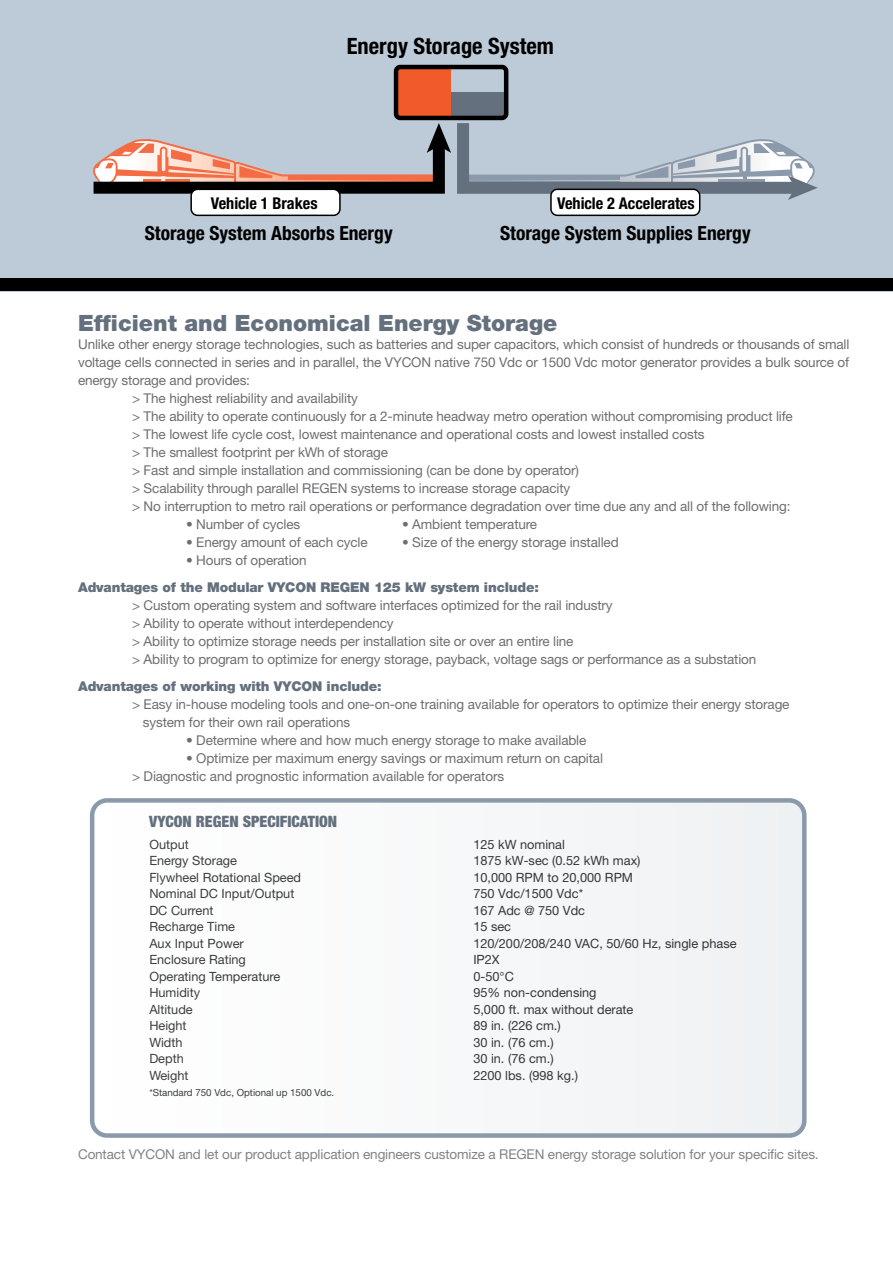
<style>
.page{position:relative;width:893px;height:1263px;background:#fff}
.page>*{position:absolute;margin:0;border:0;box-sizing:border-box;transform-origin:0 0}
.t1{font:900 22.5px "Helvetica Neue";color:#64707d}
.t2{font:700 condensed 22.5px "Helvetica Neue";color:#000}
.t3{font:700 condensed 19.5px "Helvetica Neue";color:#000}
.t4{font:700 condensed 16.2px "Helvetica Neue";color:#000}
.t5{font:900 condensed 15.75px "Helvetica Neue";color:#64707d}
.t6{font:13.5px/18px "Helvetica Neue";letter-spacing:-.01em;color:#6d6e71}
.t7{font:13.5px "Helvetica Neue";letter-spacing:-.01em;color:#808285}
.t8{font:900 13.5px "Helvetica Neue";letter-spacing:-.01em;color:#64707d}
.t9{font:12.75px "Helvetica Neue";color:#000}
.t10{font:9.75px "Helvetica Neue";color:#000}
</style>
<div class="page">
<div style="left:0;top:0;width:893px;height:291px;background:#bdcbd8"></div>
<svg style="left:93px;top:111px;width:725px;height:89px"></svg>
<div style="left:398px;top:67px;width:52px;height:50px;background:#f15a29"></div>
<div style="left:451px;top:93px;width:54px;height:24px;background:#64707d"></div>
<div style="left:394px;top:65px;width:114px;height:55px;border:4px solid #000;border-radius:4px"></div>
<div style="left:191px;top:189px;width:149px;height:26px;background:#fff;border-radius:6px"></div>
<div style="left:190px;top:189px;width:151px;height:27px;border:2px solid #000;border-radius:6px"></div>
<div style="left:551px;top:189px;width:149px;height:26px;background:#fff;border-radius:6px"></div>
<div style="left:550px;top:189px;width:150px;height:27px;border:2px solid #000;border-radius:6px"></div>
<svg style="left:95px;top:803px;width:706px;height:330px"></svg>
<div style="left:90px;top:798px;width:716px;height:340px;border:4px solid #8b9aaa;border-radius:15px"></div>
<div style="left:0;top:279px;width:893px;height:12px;background:#000"></div>
<h1 class="t2" style="left:347px;top:32px;width:209px">Energy Storage System</h1>
<p class="t4" style="left:211px;top:193px;width:108px">Vehicle 1 Brakes</p>
<p class="t4" style="left:557px;top:193px;width:139px">Vehicle 2 Accelerates</p>
<h2 class="t3" style="left:145px;top:221px;width:249px">Storage System Absorbs Energy</h2>
<h2 class="t3" style="left:500px;top:221px;width:252px">Storage System Supplies Energy</h2>
<h1 class="t1" style="left:78px;top:309px;width:481px">Efficient and Economical Energy Storage</h1>
<p class="t6" style="left:78px;top:335px;width:773px">Unlike other energy storage technologies, such as batteries and super capacitors, which consist of hundreds or thousands of small</p>
<p class="t6" style="left:78px;top:353px;width:773px">voltage cells connected in series and in parallel, the VYCON native 750 Vdc or 1500 Vdc motor generator provides a bulk source of</p>
<p class="t6" style="left:78px;top:371px;width:174px">energy storage and provides:</p>
<p class="t6" style="left:132px;top:389px;width:227px">&gt; The highest reliability and availability</p>
<p class="t6" style="left:132px;top:407px;width:662px">&gt; The ability to operate continuously for a 2-minute headway metro operation without compromising product life</p>
<p class="t6" style="left:132px;top:425px;width:574px">&gt; The lowest life cycle cost, lowest maintenance and operational costs and lowest installed costs</p>
<p class="t6" style="left:132px;top:443px;width:257px">&gt; The smallest footprint per kWh of storage</p>
<p class="t6" style="left:132px;top:461px;width:448px">&gt; Fast and simple installation and commissioning (can be done by operator)</p>
<p class="t6" style="left:132px;top:479px;width:440px">&gt; Scalability through parallel REGEN systems to increase storage capacity</p>
<p class="t6" style="left:132px;top:497px;width:660px">&gt; No interruption to metro rail operations or performance degradation over time due any and all of the following:</p>
<p class="t6" style="left:186px;top:515px;width:116px">• Number of cycles</p>
<p class="t6" style="left:402px;top:515px;width:137px">• Ambient temperature</p>
<p class="t6" style="left:186px;top:533px;width:183px">• Energy amount of each cycle</p>
<p class="t6" style="left:402px;top:533px;width:218px">• Size of the energy storage installed</p>
<p class="t6" style="left:186px;top:551px;width:122px">• Hours of operation</p>
<p class="t8" style="left:78px;top:579px;width:462px">Advantages of the Modular VYCON REGEN 125 kW system include:</p>
<p class="t6" style="left:132px;top:596px;width:626px">&gt; Custom operating system and software interfaces optimized for the rail industry<br>&gt; Ability to operate without interdependency<br>&gt; Ability to optimize storage needs per installation site or over an entire line<br>&gt; Ability to program to optimize for energy storage, payback, voltage sags or performance as a substation</p>
<p class="t8" style="left:78px;top:678px;width:305px">Advantages of working with VYCON include:</p>
<p class="t6" style="left:143px;top:695px;width:648px;text-indent:-11px">&gt; Easy in-house modeling tools and one-on-one training available for operators to optimize their energy storage system for their own rail operations</p>
<p class="t6" style="left:186px;top:731px;width:402px">• Determine where and how much energy storage to make available</p>
<p class="t6" style="left:132px;top:749px;width:472px;text-indent:54px">• Optimize per maximum energy savings or maximum return on capital &gt; Diagnostic and prognostic information available for operators</p>
<p class="t5" style="left:149px;top:812px;width:189px">VYCON REGEN SPECIFICATION</p>
<p class="t9" style="left:149px;top:837px;width:41px">Output</p>
<p class="t9" style="left:473px;top:837px;width:93px">125 kW nominal</p>
<p class="t9" style="left:149px;top:853px;width:89px">Energy Storage</p>
<p class="t9" style="left:473px;top:853px;width:169px">1875 kW-sec (0.52 kWh max)</p>
<p class="t9" style="left:149px;top:870px;width:153px">Flywheel Rotational Speed</p>
<p class="t9" style="left:473px;top:870px;width:161px">10,000 RPM to 20,000 RPM</p>
<p class="t9" style="left:149px;top:886px;width:147px">Nominal DC Input/Output</p>
<p class="t9" style="left:473px;top:886px;width:111px">750 Vdc/1500 Vdc*</p>
<p class="t9" style="left:149px;top:903px;width:66px">DC Current</p>
<p class="t9" style="left:473px;top:903px;width:113px">167 Adc @ 750 Vdc</p>
<p class="t9" style="left:149px;top:919px;width:87px">Recharge Time</p>
<p class="t9" style="left:473px;top:919px;width:39px">15 sec</p>
<p class="t9" style="left:149px;top:936px;width:96px">Aux Input Power</p>
<p class="t9" style="left:473px;top:936px;width:265px">120/200/208/240 VAC, 50/60 Hz, single phase</p>
<p class="t9" style="left:149px;top:952px;width:98px">Enclosure Rating</p>
<p class="t9" style="left:473px;top:952px;width:28px">IP2X</p>
<p class="t9" style="left:149px;top:969px;width:133px">Operating Temperature</p>
<p class="t9" style="left:473px;top:969px;width:42px">0-50°C</p>
<p class="t9" style="left:149px;top:985px;width:52px">Humidity</p>
<p class="t9" style="left:473px;top:985px;width:125px">95% non-condensing</p>
<p class="t9" style="left:149px;top:1002px;width:45px">Altitude</p>
<p class="t9" style="left:473px;top:1002px;width:162px">5,000 ft. max without derate</p>
<p class="t9" style="left:149px;top:1018px;width:39px">Height</p>
<p class="t9" style="left:473px;top:1018px;width:89px">89 in. (226 cm.)</p>
<p class="t9" style="left:149px;top:1035px;width:35px">Width</p>
<p class="t9" style="left:473px;top:1035px;width:82px">30 in. (76 cm.)</p>
<p class="t9" style="left:149px;top:1051px;width:36px">Depth</p>
<p class="t9" style="left:473px;top:1051px;width:82px">30 in. (76 cm.)</p>
<p class="t9" style="left:149px;top:1068px;width:41px">Weight</p>
<p class="t9" style="left:473px;top:1068px;width:106px">2200 lbs. (998 kg.)</p>
<p class="t10" style="left:149px;top:1087px;width:186px">*Standard 750 Vdc, Optional up 1500 Vdc.</p>
<p class="t7" style="left:78px;top:1146px;width:742px">Contact VYCON and let our product application engineers customize a REGEN energy storage solution for your specific sites.</p>
</div>
